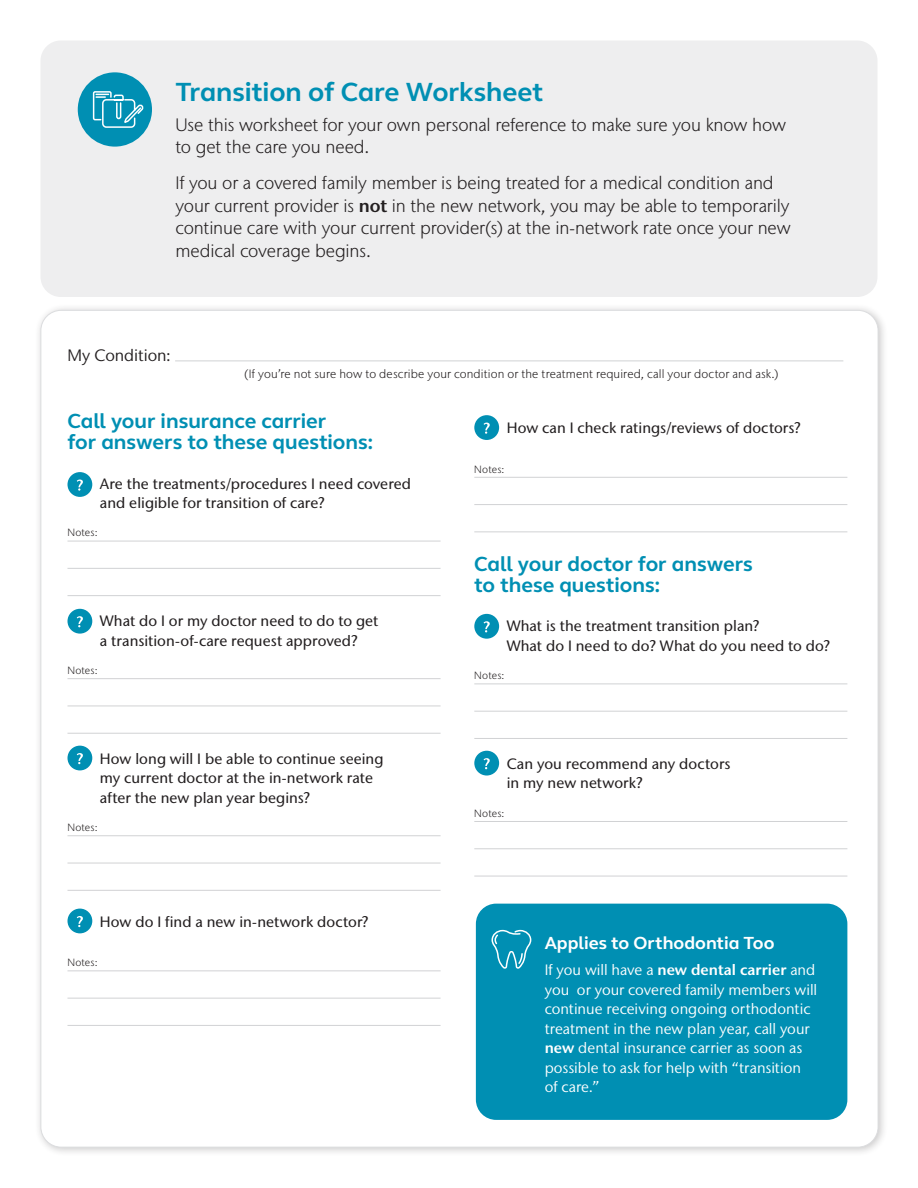
<style>
.page{position:relative;width:918px;height:1188px;background:#fff}
.page>*{position:absolute;margin:0;border:0;box-sizing:border-box;transform-origin:0 0}
.H1_blue_form{font:700 27px "FS Thrive Elliot";letter-spacing:-.005em;color:#008fb3}
.subhead_blue{font:700 21px/21px "FS Thrive Elliot";color:#008fb3}
.worksheet_Intro{font:300 18px/22.5px "Stone Sans IIITC Pro";letter-spacing:-.005em;color:#231f20}
.white_callout_head{font:700 18px "FS Thrive Elliot";color:#fff}
.t1{font:16.5px "Stone Sans IIITC Pro";color:#231f20}
.Questions{font:500 15px/19.5px "Stone Sans IIITC Pro";letter-spacing:.005em;color:#231f20}
.white_callout_body{font:15px/19.5px "Stone Sans IIITC Pro";color:#fff}
.Footnotes{font:300 12px "Stone Sans IIITC Pro";letter-spacing:.01em;color:#231f20}
.Notes_rule{font:300 10.5px "Stone Sans IIITC Pro";letter-spacing:.015em;color:#231f20}
.s1{font-weight:600}
</style>
<div class="page">
<div style="left:34px;top:303px;width:854px;height:854px;background:#231f20;opacity:.25"></div>
<div style="left:41px;top:310px;width:837px;height:837px;background:#fff;border-radius:20px"></div>
<div style="left:40px;top:40px;width:838px;height:257px;background:#eeeeef;border-radius:20px"></div>
<hr style="left:68px;top:541px;width:373px;height:1px;background:#d1d2d4">
<hr style="left:68px;top:568px;width:373px;height:1px;background:#d1d2d4">
<hr style="left:68px;top:595px;width:373px;height:1px;background:#d1d2d4">
<hr style="left:68px;top:678px;width:373px;height:1px;background:#d1d2d4">
<hr style="left:68px;top:706px;width:373px;height:1px;background:#d1d2d4">
<hr style="left:68px;top:733px;width:373px;height:1px;background:#d1d2d4">
<hr style="left:68px;top:835px;width:373px;height:1px;background:#d1d2d4">
<hr style="left:68px;top:863px;width:373px;height:1px;background:#d1d2d4">
<hr style="left:68px;top:890px;width:373px;height:1px;background:#d1d2d4">
<hr style="left:68px;top:970px;width:373px;height:1px;background:#d1d2d4">
<hr style="left:68px;top:998px;width:373px;height:1px;background:#d1d2d4">
<hr style="left:68px;top:1025px;width:373px;height:1px;background:#d1d2d4">
<div style="left:67px;top:472px;width:25px;height:25px;background:#008fb3;border-radius:50%"></div>
<svg style="left:77px;top:480px;width:6px;height:11px"></svg>
<div style="left:67px;top:609px;width:25px;height:25px;background:#008fb3;border-radius:50%"></div>
<svg style="left:77px;top:616px;width:6px;height:11px"></svg>
<div style="left:67px;top:746px;width:25px;height:24px;background:#008fb3;border-radius:50%"></div>
<svg style="left:77px;top:753px;width:6px;height:11px"></svg>
<div style="left:67px;top:909px;width:25px;height:24px;background:#008fb3;border-radius:50%"></div>
<svg style="left:77px;top:916px;width:6px;height:11px"></svg>
<hr style="left:474px;top:477px;width:373px;height:1px;background:#d1d2d4">
<hr style="left:474px;top:504px;width:373px;height:1px;background:#d1d2d4">
<hr style="left:474px;top:531px;width:373px;height:1px;background:#d1d2d4">
<hr style="left:474px;top:684px;width:373px;height:1px;background:#d1d2d4">
<hr style="left:474px;top:711px;width:373px;height:1px;background:#d1d2d4">
<hr style="left:474px;top:738px;width:373px;height:1px;background:#d1d2d4">
<hr style="left:474px;top:821px;width:373px;height:1px;background:#d1d2d4">
<hr style="left:474px;top:848px;width:373px;height:1px;background:#d1d2d4">
<hr style="left:474px;top:876px;width:373px;height:1px;background:#d1d2d4">
<div style="left:474px;top:415px;width:25px;height:25px;background:#008fb3;border-radius:50%"></div>
<svg style="left:484px;top:423px;width:6px;height:11px"></svg>
<div style="left:474px;top:614px;width:25px;height:25px;background:#008fb3;border-radius:50%"></div>
<svg style="left:484px;top:621px;width:6px;height:11px"></svg>
<div style="left:474px;top:751px;width:25px;height:25px;background:#008fb3;border-radius:50%"></div>
<svg style="left:484px;top:758px;width:6px;height:11px"></svg>
<div style="left:476px;top:904px;width:371px;height:216px;background:#008fb3;border-radius:20px"></div>
<hr style="left:175px;top:361px;width:668px;height:1px;background:#d1d2d4">
<div style="left:78px;top:72px;width:74px;height:75px;background:#008fb3;border-radius:50%"></div>
<svg style="left:92px;top:91px;width:52px;height:37px"></svg>
<svg style="left:491px;top:929px;width:41px;height:40px"></svg>
<p class="H1_blue_form" style="left:176px;top:76px;width:370px">Transition of Care Worksheet</p>
<p class="worksheet_Intro" style="left:176px;top:113px;width:612px">Use this worksheet for your own personal reference to make sure you know how to get the care you need.</p>
<p class="worksheet_Intro" style="left:176px;top:171px;width:617px">If you or a covered family member is being treated for a medical condition and your current provider is <span class="s1">not</span> in the new network, you may be able to temporarily continue care with your current provider(s) at the in-network rate once your new medical coverage begins.</p>
<p class="t1" style="left:68px;top:345px;width:105px">My Condition:</p>
<p class="Footnotes" style="left:245px;top:367px;width:535px">(If you’re not sure how to describe your condition or the treatment required, call your doctor and ask.)</p>
<p class="subhead_blue" style="left:68px;top:410px;width:308px">Call your insurance carrier<br>for answers to these questions:</p>
<p class="Questions" style="left:100px;top:473px;width:313px">Are the treatments/procedures I need covered and eligible for transition of care?</p>
<p class="Notes_rule" style="left:68px;top:526px;width:32px">Notes:</p>
<p class="Questions" style="left:100px;top:611px;width:280px">What do I or my doctor need to do to get a transition-of-care request approved?</p>
<p class="Notes_rule" style="left:68px;top:664px;width:32px">Notes:</p>
<p class="Questions" style="left:100px;top:749px;width:285px">How long will I be able to continue seeing my current doctor at the in-network rate after the new plan year begins?</p>
<p class="Notes_rule" style="left:68px;top:821px;width:32px">Notes:</p>
<p class="Questions" style="left:100px;top:912px;width:270px">How do I find a new in-network doctor?</p>
<p class="Notes_rule" style="left:68px;top:956px;width:32px">Notes:</p>
<p class="Questions" style="left:507px;top:418px;width:296px">How can I check ratings/reviews of doctors?</p>
<p class="Notes_rule" style="left:474px;top:462px;width:32px">Notes:</p>
<p class="subhead_blue" style="left:474px;top:553px;width:280px">Call your doctor for answers to these questions:</p>
<p class="Questions" style="left:507px;top:616px;width:325px">What is the treatment transition plan?<br>What do I need to do? What do you need to do?</p>
<p class="Notes_rule" style="left:474px;top:669px;width:32px">Notes:</p>
<p class="Questions" style="left:507px;top:754px;width:225px">Can you recommend any doctors in my new network?</p>
<p class="Notes_rule" style="left:474px;top:807px;width:32px">Notes:</p>
<p class="white_callout_head" style="left:545px;top:932px;width:231px">Applies to Orthodontia Too</p>
<p class="white_callout_body" style="left:545px;top:960px;width:274px">If you will have a <span class="s1">new dental carrier</span> and you or your covered family members will continue receiving ongoing orthodontic treatment in the new plan year, call your <span class="s1">new</span> dental insurance carrier as soon as possible to ask for help with “transition of care.”</p>
</div>
